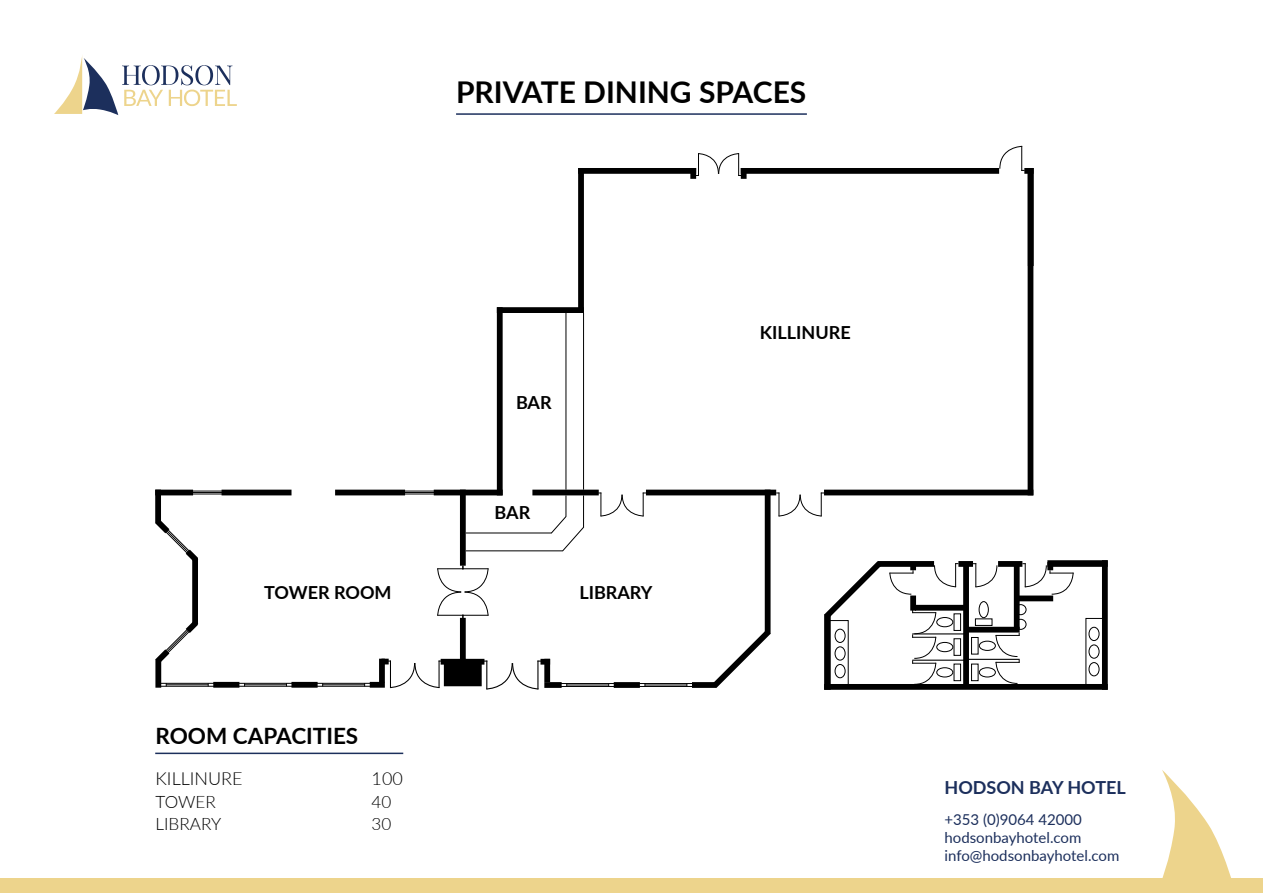
<style>
.page{position:relative;width:1263px;height:893px;background:#fff}
.page>*{position:absolute;margin:0;border:0;box-sizing:border-box;transform-origin:0 0}
.t1{font:700 30px "Lato";color:#000}
.t2{font:700 22.5px "Lato";color:#000}
.t3{font:700 18px "Lato";color:#000}
.t4{font:700 18px "Lato";color:#1c2f5c}
.t5{font:300 18px "Lato";color:#000}
.t6{font:300 17.1px "Lato";color:#000}
.t7{font:15px/18px "Lato";color:#1c2f5c}
</style>
<div class="page">
<div style="left:0;top:878px;width:1263px;height:15px;background:#edd48c"></div>
<svg style="left:1162px;top:770px;width:69px;height:108px"></svg>
<svg style="left:54px;top:55px;width:183px;height:60px"></svg>
<hr style="left:456px;top:113px;width:351px;height:2px;background:#1c2f5c">
<hr style="left:155px;top:753px;width:248px;height:1px;background:#1c2f5c">
<div style="left:578px;top:168px;width:6px;height:145px;background:#000"></div>
<div style="left:578px;top:168px;width:118px;height:6px;background:#000"></div>
<div style="left:741px;top:168px;width:258px;height:6px;background:#000"></div>
<div style="left:1028px;top:168px;width:6px;height:98px;background:#353535"></div>
<div style="left:741px;top:168px;width:5px;height:11px;background:#000"></div>
<div style="left:690px;top:168px;width:6px;height:11px;background:#000"></div>
<div style="left:497px;top:307px;width:87px;height:6px;background:#000"></div>
<div style="left:497px;top:307px;width:6px;height:188px;background:#000"></div>
<div style="left:532px;top:490px;width:67px;height:5px;background:#000"></div>
<div style="left:646px;top:490px;width:130px;height:5px;background:#000"></div>
<div style="left:824px;top:490px;width:209px;height:5px;background:#000"></div>
<div style="left:1027px;top:168px;width:6px;height:327px;background:#000"></div>
<div style="left:765px;top:490px;width:5px;height:144px;background:#000"></div>
<svg style="left:714px;top:624px;width:57px;height:64px"></svg>
<div style="left:692px;top:682px;width:24px;height:6px;background:#000"></div>
<div style="left:614px;top:682px;width:26px;height:6px;background:#000"></div>
<div style="left:544px;top:682px;width:18px;height:6px;background:#000"></div>
<div style="left:544px;top:659px;width:6px;height:23px;background:#000"></div>
<div style="left:540px;top:659px;width:10px;height:6px;background:#000"></div>
<div style="left:460px;top:659px;width:24px;height:6px;background:#000"></div>
<div style="left:460px;top:618px;width:6px;height:47px;background:#000"></div>
<div style="left:460px;top:490px;width:6px;height:76px;background:#000"></div>
<div style="left:434px;top:490px;width:69px;height:5px;background:#000"></div>
<div style="left:335px;top:490px;width:70px;height:5px;background:#000"></div>
<div style="left:222px;top:490px;width:69px;height:5px;background:#000"></div>
<div style="left:155px;top:490px;width:38px;height:5px;background:#000"></div>
<div style="left:155px;top:490px;width:6px;height:33px;background:#000"></div>
<div style="left:192px;top:558px;width:6px;height:66px;background:#000"></div>
<div style="left:155px;top:659px;width:6px;height:29px;background:#000"></div>
<div style="left:213px;top:682px;width:26px;height:6px;background:#000"></div>
<div style="left:291px;top:682px;width:27px;height:6px;background:#000"></div>
<div style="left:370px;top:682px;width:15px;height:6px;background:#000"></div>
<div style="left:379px;top:659px;width:6px;height:23px;background:#000"></div>
<div style="left:381px;top:659px;width:8px;height:5px;background:#000"></div>
<div style="left:441px;top:659px;width:25px;height:6px;background:#000"></div>
<div style="left:444px;top:659px;width:38px;height:27px;background:#000"></div>
<svg style="left:598px;top:492px;width:48px;height:25px"></svg>
<svg style="left:776px;top:492px;width:48px;height:25px"></svg>
<svg style="left:696px;top:153px;width:45px;height:23px"></svg>
<svg style="left:999px;top:145px;width:25px;height:26px"></svg>
<div style="left:1024px;top:168px;width:10px;height:6px;background:#000"></div>
<hr style="left:583px;top:313px;width:1px;height:177px;background:#000">
<hr style="left:566px;top:313px;width:1px;height:177px;background:#000">
<svg style="left:550px;top:495px;width:35px;height:57px"></svg>
<hr style="left:466px;top:533px;width:86px;height:1px;background:#000">
<hr style="left:466px;top:550px;width:97px;height:1px;background:#000">
<svg style="left:437px;top:566px;width:52px;height:52px"></svg>
<svg style="left:483px;top:660px;width:58px;height:30px"></svg>
<svg style="left:387px;top:660px;width:55px;height:29px"></svg>
<hr style="left:160px;top:683px;width:54px;height:1px;background:#000">
<hr style="left:160px;top:686px;width:54px;height:1px;background:#000">
<hr style="left:166px;top:684px;width:42px;height:1px;background:#000">
<hr style="left:238px;top:683px;width:55px;height:1px;background:#000">
<hr style="left:238px;top:686px;width:55px;height:1px;background:#000">
<hr style="left:245px;top:684px;width:42px;height:1px;background:#000">
<hr style="left:316px;top:683px;width:55px;height:1px;background:#000">
<hr style="left:316px;top:686px;width:55px;height:1px;background:#000">
<hr style="left:323px;top:684px;width:42px;height:1px;background:#000">
<hr style="left:561px;top:683px;width:54px;height:1px;background:#000">
<hr style="left:561px;top:686px;width:54px;height:1px;background:#000">
<hr style="left:567px;top:685px;width:42px;height:1px;background:#000">
<hr style="left:639px;top:683px;width:54px;height:1px;background:#000">
<hr style="left:639px;top:686px;width:54px;height:1px;background:#000">
<hr style="left:645px;top:685px;width:42px;height:1px;background:#000">
<hr style="left:180px;top:491px;width:55px;height:1px;background:#000">
<hr style="left:180px;top:494px;width:55px;height:1px;background:#000">
<hr style="left:187px;top:492px;width:42px;height:1px;background:#000">
<hr style="left:389px;top:491px;width:55px;height:1px;background:#000">
<hr style="left:389px;top:494px;width:55px;height:1px;background:#000">
<hr style="left:395px;top:492px;width:42px;height:1px;background:#000">
<svg style="left:155px;top:513px;width:44px;height:55px"></svg>
<svg style="left:155px;top:614px;width:44px;height:56px"></svg>
<div style="left:824px;top:684px;width:284px;height:6px;background:#000"></div>
<div style="left:1102px;top:560px;width:6px;height:130px;background:#000"></div>
<div style="left:1047px;top:560px;width:61px;height:7px;background:#000"></div>
<hr style="left:965px;top:659px;width:55px;height:1px;background:#000">
<div style="left:998px;top:561px;width:24px;height:6px;background:#000"></div>
<div style="left:958px;top:561px;width:15px;height:6px;background:#000"></div>
<div style="left:963px;top:564px;width:6px;height:123px;background:#000"></div>
<div style="left:915px;top:605px;width:50px;height:6px;background:#000"></div>
<div style="left:966px;top:627px;width:54px;height:6px;background:#000"></div>
<div style="left:1014px;top:566px;width:6px;height:64px;background:#000"></div>
<div style="left:1016px;top:595px;width:37px;height:6px;background:#000"></div>
<div style="left:971px;top:637px;width:7px;height:17px;border:1px solid #000"></div>
<div style="left:979px;top:641px;width:17px;height:10px;border:1px solid #000;border-radius:50%"></div>
<div style="left:971px;top:664px;width:7px;height:17px;border:1px solid #000"></div>
<div style="left:979px;top:667px;width:17px;height:10px;border:1px solid #000;border-radius:50%"></div>
<hr style="left:912px;top:633px;width:53px;height:1px;background:#000">
<hr style="left:912px;top:660px;width:53px;height:1px;background:#000">
<svg style="left:995px;top:633px;width:25px;height:51px"></svg>
<div style="left:975px;top:619px;width:17px;height:7px;border:1px solid #000"></div>
<div style="left:979px;top:601px;width:10px;height:17px;border:1px solid #000;border-radius:50%"></div>
<div style="left:954px;top:614px;width:7px;height:17px;border:1px solid #000"></div>
<div style="left:954px;top:638px;width:7px;height:18px;border:1px solid #000"></div>
<div style="left:954px;top:664px;width:7px;height:17px;border:1px solid #000"></div>
<svg style="left:824px;top:561px;width:134px;height:123px"></svg>
<svg style="left:973px;top:563px;width:25px;height:25px"></svg>
<svg style="left:1022px;top:563px;width:52px;height:32px"></svg>
<div style="left:1086px;top:618px;width:21px;height:67px;border:1px solid #000"></div>
<div style="left:1089px;top:627px;width:10px;height:14px;border:1px solid #000;border-radius:50%"></div>
<div style="left:1089px;top:645px;width:10px;height:13px;border:1px solid #000;border-radius:50%"></div>
<div style="left:1089px;top:662px;width:10px;height:14px;border:1px solid #000;border-radius:50%"></div>
<div style="left:1015px;top:604px;width:11px;height:11px;border:1px solid #000;border-radius:50%"></div>
<div style="left:1015px;top:619px;width:11px;height:11px;border:1px solid #000;border-radius:50%"></div>
<h1 class="t1" style="left:456px;top:70px;width:352px">PRIVATE DINING SPACES</h1>
<p class="t3" style="left:516px;top:389px;width:37px">BAR</p>
<p class="t3" style="left:494px;top:499px;width:37px">BAR</p>
<p class="t3" style="left:264px;top:579px;width:129px">TOWER ROOM</p>
<p class="t3" style="left:579px;top:579px;width:75px">LIBRARY</p>
<h2 class="t2" style="left:156px;top:719px;width:204px">ROOM CAPACITIES</h2>
<p class="t5" style="left:156px;top:766px;width:89px">KILLINURE</p>
<p class="t5" style="left:372px;top:766px;width:33px">100</p>
<p class="t6" style="left:156px;top:789px;width:62px">TOWER</p>
<p class="t6" style="left:372px;top:789px;width:21px">40</p>
<p class="t6" style="left:156px;top:812px;width:67px">LIBRARY</p>
<p class="t6" style="left:372px;top:812px;width:21px">30</p>
<p class="t3" style="left:760px;top:319px;width:92px">KILLINURE</p>
<p class="t4" style="left:944px;top:774px;width:183px">HODSON BAY HOTEL</p>
<p class="t7" style="left:944px;top:810px;width:176px">+353 (0)9064 42000 hodsonbayhotel.com info@hodsonbayhotel.com</p>
</div>
